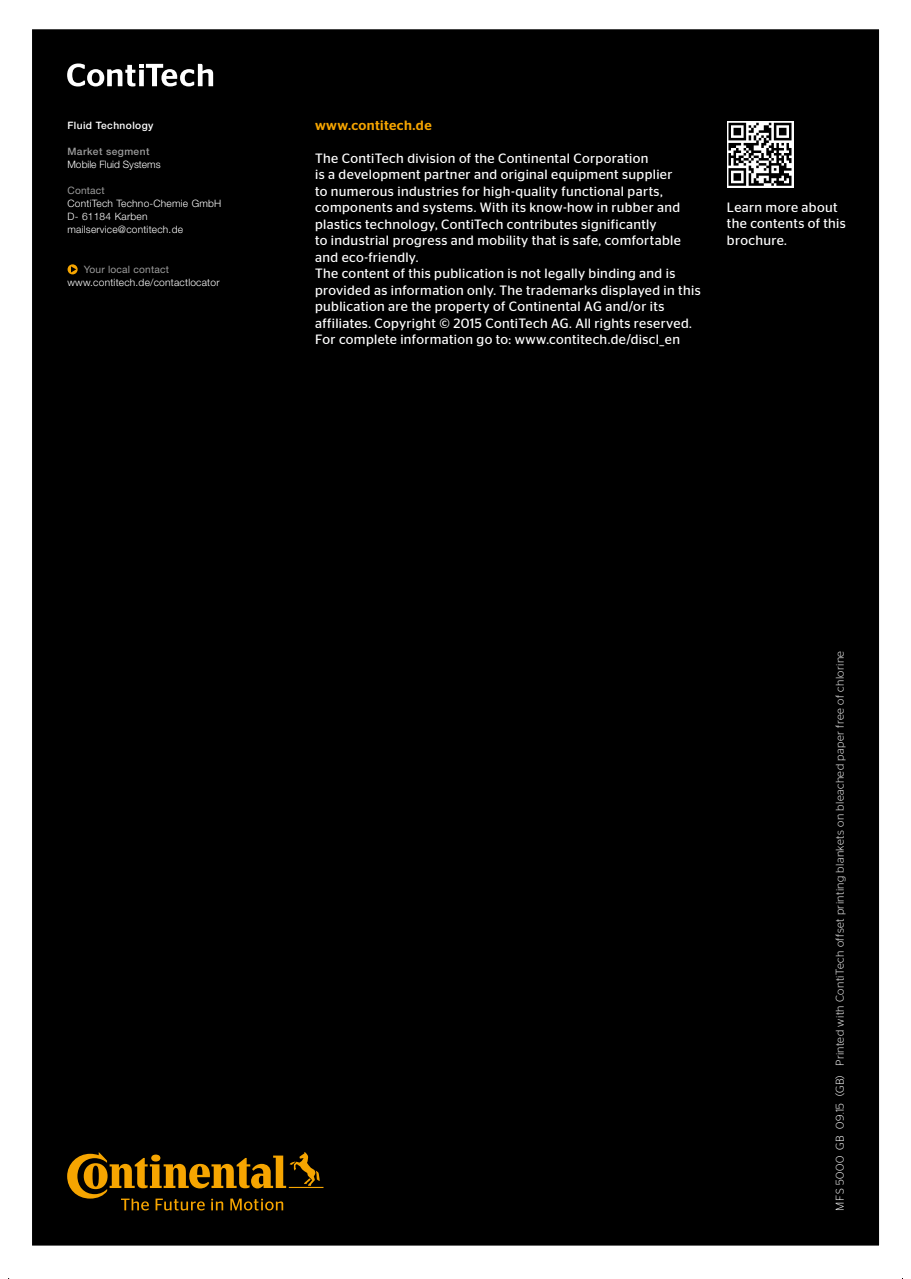
<style>
.page{position:relative;width:911px;height:1279px;background:#fff}
.page>*{position:absolute;margin:0;border:0;box-sizing:border-box;transform-origin:0 0}
.t1{font:13.5px/16.5px "Continental Stag Sans";letter-spacing:.025em;color:#fff}
.t2{font:500 13.5px "Continental Stag Sans";letter-spacing:.03em;color:#f6a500}
.t3{font:300 11.25px "Continental Stag Sans";letter-spacing:.04em;color:#fff}
.t4{font:300 10.2px/13.2px "Helvetica Neue LT";letter-spacing:.02em;color:#fff}
.t5{font:10.2px "Helvetica Neue LT";letter-spacing:.015em;color:#9c9c9c}
.t6{font:300 10.2px "Helvetica Neue LT";color:#fff}
.t7{font:500 10.2px "Helvetica Neue LT";letter-spacing:.04em;color:#fff}
.t8{font:500 10.2px "Helvetica Neue LT";letter-spacing:.04em;color:#9c9c9c}
</style>
<div class="page">
<div style="left:21px;top:10px;width:872px;height:1246px;background:#000"></div>
<svg style="left:727px;top:121px;width:65px;height:66px"></svg>
<svg style="left:728px;top:123px;width:63px;height:63px"></svg>
<div style="left:68px;top:265px;width:9px;height:9px;background:#dc9300;border-radius:50%"></div>
<div style="left:68px;top:264px;width:10px;height:10px;border:2px solid #f6a500;border-radius:50%"></div>
<svg style="left:71px;top:266px;width:5px;height:6px"></svg>
<div style="left:9px;top:6px;width:893px;height:1263px;border:23px solid #fff"></div>
<svg style="left:67px;top:1152px;width:256px;height:58px"></svg>
<svg style="left:67px;top:63px;width:146px;height:23px"></svg>
<p class="t7" style="left:67px;top:119px;width:87px">Fluid Technology</p>
<p class="t8" style="left:67px;top:145px;width:83px">Market segment</p>
<p class="t6" style="left:67px;top:158px;width:95px">Mobile Fluid Systems</p>
<p class="t5" style="left:67px;top:184px;width:39px">Contact</p>
<p class="t4" style="left:67px;top:196px;width:155px">ContiTech Techno-Chemie GmbH<br>D- 61184 Karben mailservice@contitech.de</p>
<p class="t5" style="left:84px;top:263px;width:86px">Your local contact</p>
<p class="t4" style="left:67px;top:276px;width:154px">www.contitech.de/contactlocator</p>
<p class="t2" style="left:315px;top:117px;width:118px">www.contitech.de</p>
<p class="t1" style="left:315px;top:149px;width:387px">The ContiTech division of the Continental Corporation<br>is a development partner and original equipment supplier<br>to numerous industries for high-quality functional parts, components and systems. With its know-how in rubber and plastics technology, ContiTech contributes significantly<br>to industrial progress and mobility that is safe, comfortable and eco-friendly.<br>The content of this publication is not legally binding and is provided as information only. The trademarks displayed in this publication are the property of Continental AG and/or its affiliates. Copyright © 2015 ContiTech AG. All rights reserved.<br>For complete information go to: www.contitech.de/discl_en</p>
<p class="t1" style="left:726px;top:199px;width:120px">Learn more about the contents of this brochure.</p>
<p class="t3" style="left:833px;top:1210px;width:561px;rotate:-90deg">MFS 5000 GB 09.15 (GB) Printed with ContiTech offset printing blankets on bleached paper free of chlorine</p>
</div>
